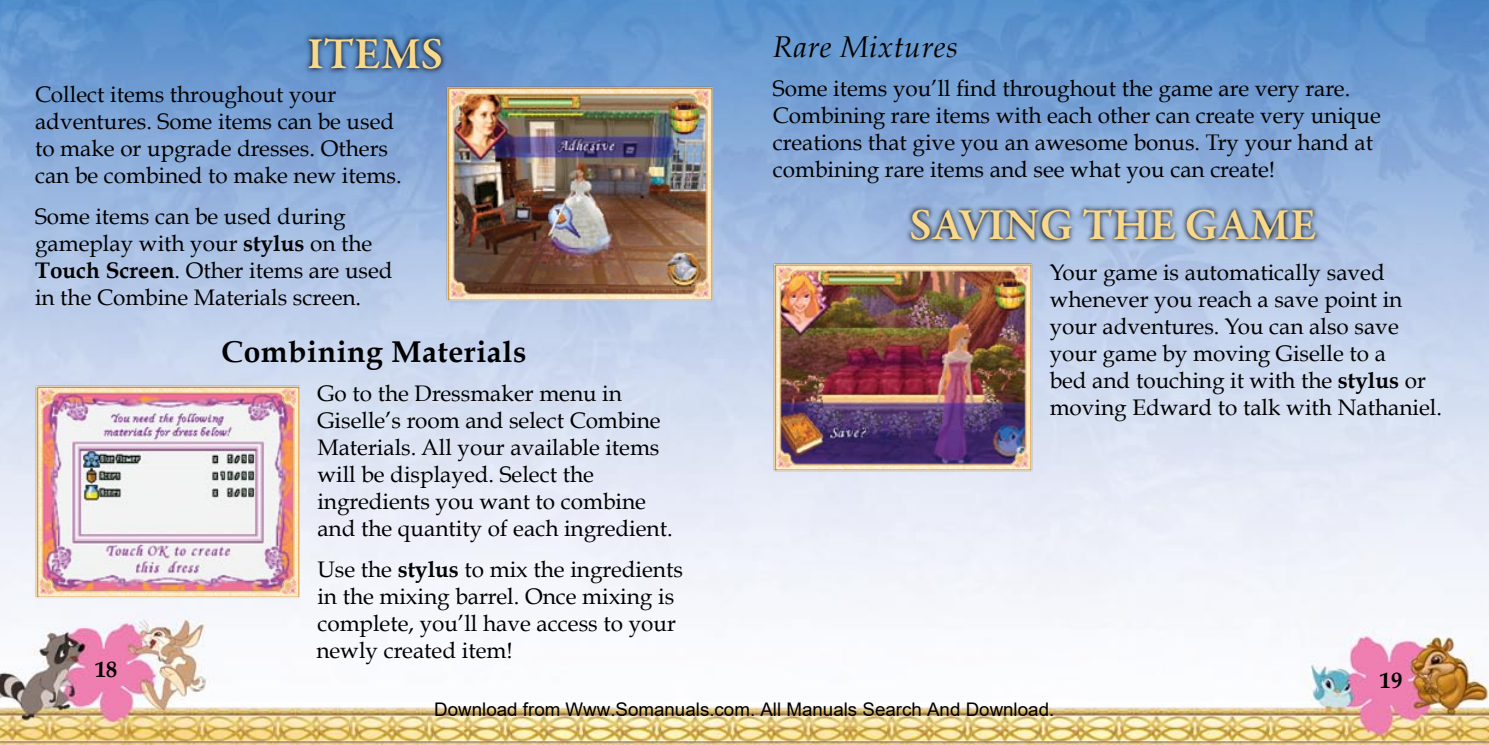
<style>
.page{position:relative;width:1489px;height:745px;background:#fff}
.page>*{position:absolute;margin:0;border:0;box-sizing:border-box;transform-origin:0 0}
.t1{font:600 45px "Garamond Premr Pro";letter-spacing:.005em;color:#f8d98c}
.t2{font:700 30px "Book Antiqua";letter-spacing:.02em;color:#000}
.t3{font:italic 30px "Book Antiqua";letter-spacing:.02em;color:#000}
.t4{font:22.5px/27px "Book Antiqua";color:#000}
.t5{font:700 22.5px "Book Antiqua";color:#000}
.t6{font:18.75px "Arial";color:#000}
.s1{font-weight:700}
</style>
<div class="page">
<img style="left:0;top:0;width:1488px;height:744px">
<svg style="left:904px;top:203px;width:417px;height:43px"></svg>
<svg style="left:302px;top:32px;width:145px;height:43px"></svg>
<img style="left:35px;top:384px;width:265px;height:214px">
<img style="left:772px;top:262px;width:260px;height:209px">
<img style="left:446px;top:86px;width:266px;height:215px">
<h1 class="t1" style="left:307px;top:26px;width:138px">ITEMS</h1>
<p class="t4" style="left:35px;top:81px;width:368px">Collect items throughout your adventures. Some items can be used to make or upgrade dresses. Others can be combined to make new items.</p>
<p class="t4" style="left:35px;top:202px;width:359px">Some items can be used during gameplay with your <span class="s1">stylus</span> on the<br><span class="s1">Touch Screen</span>. Other items are used in the Combine Materials screen.</p>
<h2 class="t2" style="left:221px;top:334px;width:306px">Combining Materials</h2>
<p class="t4" style="left:317px;top:380px;width:357px">Go to the Dressmaker menu in<br>Giselle’s room and select Combine<br>Materials. All your available items will be displayed. Select the ingredients you want to combine and the quantity of each ingredient.</p>
<p class="t4" style="left:316px;top:555px;width:368px">Use the <span class="s1">stylus</span> to mix the ingredients in the mixing barrel. Once mixing is complete, you’ll have access to your newly created item!</p>
<p class="t5" style="left:95px;top:656px;width:12px">18</p>
<h2 class="t3" style="left:772px;top:29px;width:186px">Rare Mixtures</h2>
<p class="t4" style="left:772px;top:75px;width:609px">Some items you’ll find throughout the game are very rare.<br>Combining rare items with each other can create very unique creations that give you an awesome bonus. Try your hand at combining rare items and see what you can create!</p>
<h1 class="t1" style="left:909px;top:198px;width:408px">SAVING THE GAME</h1>
<p class="t4" style="left:1049px;top:258px;width:394px">Your game is automatically saved whenever you reach a save point in your adventures. You can also save your game by moving Giselle to a<br>bed and touching it with the <span class="s1">stylus</span> or moving Edward to talk with Nathaniel.</p>
<p class="t5" style="left:1379px;top:666px;width:12px">19</p>
<p class="t6" style="left:434px;top:698px;width:621px">Download from Www.Somanuals.com. All Manuals Search And Download.</p>
</div>
